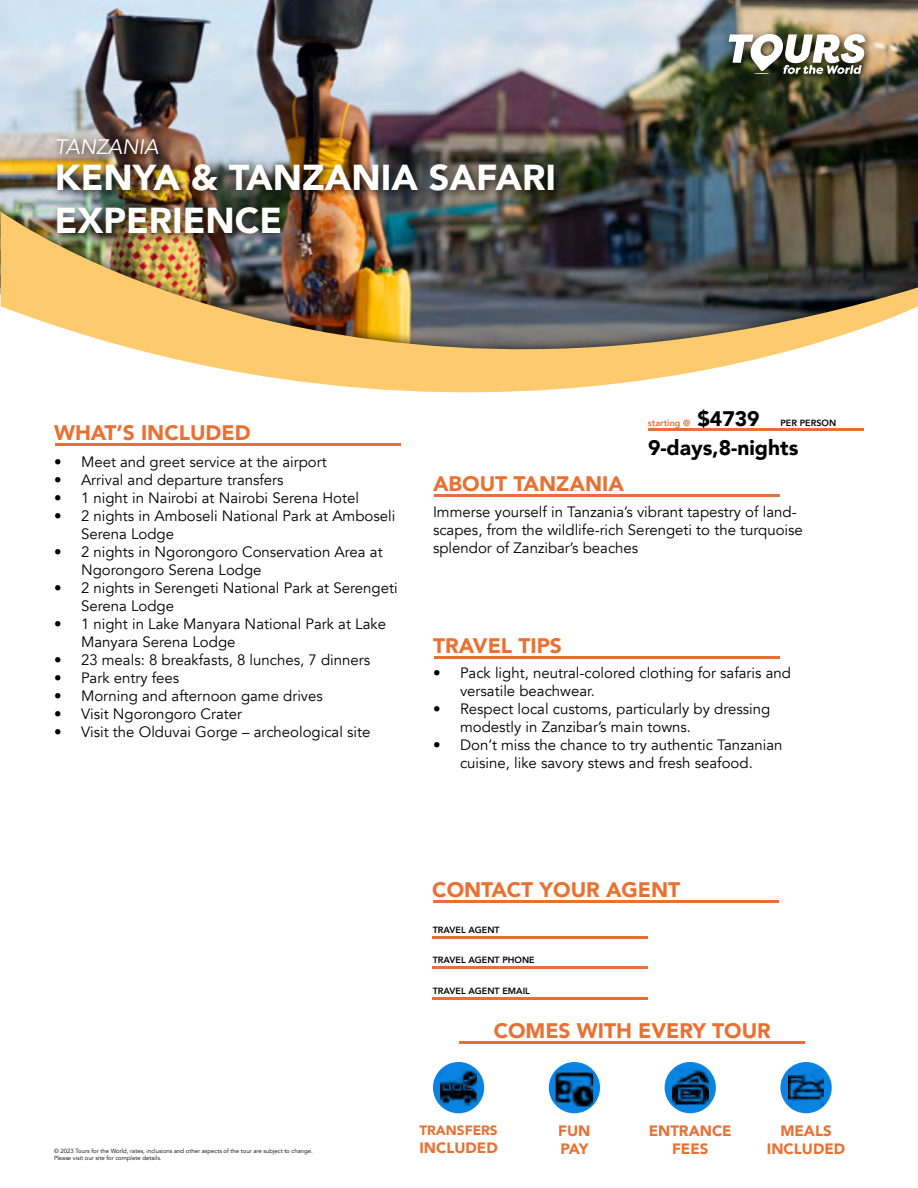
<style>
.page{position:relative;width:918px;height:1188px;background:#fff}
.page>*{position:absolute;margin:0;border:0;box-sizing:border-box;transform-origin:0 0}
.t1{font:900 36px/43.2px "Avenir";color:#fff}
.t2{font:900 21px "Avenir";color:#ea7032}
.t3{font:900 21px/29.5px "Avenir";color:#000;text-align:center}
.t4{font:italic 21px "Avenir";color:#fff}
.t5{font:15px/18px "Avenir";color:#000}
.t6{font:900 15px/18px "Avenir";color:#ea7032}
.t7{font:900 13.5px "Avenir";color:#ea7032}
.t8{font:800 9px "Avenir";color:#000}
.t9{font:800 9px "Avenir";color:#ea7032}
.t10{font:6px/7.2px "Avenir";color:#000}
</style>
<div class="page">
<img style="left:0;top:0;width:918px;height:199px">
<svg style="left:0;top:199px;width:918px;height:12px;background:#4c514f"></svg>
<img style="left:0;top:211px;width:918px;height:220px">
<div style="left:723px;top:28px;width:151px;height:56px;background:#000;opacity:.75"></div>
<img style="left:729px;top:34px;width:137px;height:40px">
<div style="left:52px;top:135px;width:117px;height:30px;background:#000;opacity:.75"></div>
<hr style="left:55px;top:443px;width:346px;height:3px;background:#ea7032">
<hr style="left:434px;top:494px;width:346px;height:3px;background:#ea7032">
<hr style="left:434px;top:656px;width:346px;height:3px;background:#ea7032">
<hr style="left:648px;top:429px;width:215px;height:2px;background:#ea7032">
<hr style="left:433px;top:936px;width:215px;height:3px;background:#ea7032">
<hr style="left:433px;top:966px;width:215px;height:3px;background:#ea7032">
<hr style="left:433px;top:997px;width:215px;height:3px;background:#ea7032">
<hr style="left:459px;top:1041px;width:346px;height:3px;background:#ea7032">
<hr style="left:433px;top:900px;width:346px;height:2px;background:#ea7032">
<div style="left:433px;top:1062px;width:51px;height:51px;background:#0984e3;border-radius:50%"></div>
<img style="left:441px;top:1070px;width:35px;height:35px">
<svg style="left:549px;top:1062px;width:51px;height:51px"></svg>
<img style="left:556px;top:1069px;width:37px;height:37px">
<div style="left:665px;top:1062px;width:51px;height:51px;background:#0984e3;border-radius:50%"></div>
<img style="left:672px;top:1070px;width:36px;height:35px">
<div style="left:780px;top:1062px;width:52px;height:51px;background:#0984e3;border-radius:50%"></div>
<img style="left:788px;top:1070px;width:36px;height:35px">
<div style="left:51px;top:160px;width:513px;height:84px;background:#000;opacity:.75"></div>
<h2 class="t4" style="left:55px;top:134px;width:105px">TANZANIA</h2>
<h1 class="t1" style="left:55px;top:155px;width:503px">KENYA &amp; TANZANIA SAFARI<br>EXPERIENCE</h1>
<h2 class="t2" style="left:54px;top:415px;width:198px">WHAT’S INCLUDED</h2>
<p class="t5" style="left:54px;top:454px;width:274px">• Meet and greet service at the airport</p>
<p class="t5" style="left:54px;top:472px;width:231px">• Arrival and departure transfers</p>
<p class="t5" style="left:54px;top:490px;width:307px">• 1 night in Nairobi at Nairobi Serena Hotel</p>
<p class="t5" style="left:81px;top:508px;width:316px;text-indent:-27px">• 2 nights in Amboseli National Park at Amboseli<br>Serena Lodge</p>
<p class="t5" style="left:81px;top:544px;width:303px;text-indent:-27px">• 2 nights in Ngorongoro Conservation Area at<br>Ngorongoro Serena Lodge</p>
<p class="t5" style="left:81px;top:580px;width:318px;text-indent:-27px">• 2 nights in Serengeti National Park at Serengeti<br>Serena Lodge</p>
<p class="t5" style="left:81px;top:616px;width:307px;text-indent:-27px">• 1 night in Lake Manyara National Park at Lake<br>Manyara Serena Lodge</p>
<p class="t5" style="left:54px;top:652px;width:318px">• 23 meals: 8 breakfasts, 8 lunches, 7 dinners</p>
<p class="t5" style="left:54px;top:670px;width:127px">• Park entry fees</p>
<p class="t5" style="left:54px;top:688px;width:270px">• Morning and afternoon game drives</p>
<p class="t5" style="left:54px;top:706px;width:190px">• Visit Ngorongoro Crater</p>
<p class="t5" style="left:54px;top:724px;width:318px">• Visit the Olduvai Gorge – archeological site</p>
<h2 class="t2" style="left:433px;top:466px;width:192px">ABOUT TANZANIA</h2>
<h2 class="t3" style="left:648px;top:403px;width:152px">$4739<br>9-days,8-nights</h2>
<p class="t8" style="left:780px;top:415px;width:57px">PER PERSON</p>
<p class="t9" style="left:648px;top:415px;width:44px">starting @</p>
<p class="t5" style="left:433px;top:503px;width:371px">Immerse yourself in Tanzania’s vibrant tapestry of land&shy;scapes, from the wildlife-rich Serengeti to the turquoise splendor of Zanzibar’s beaches</p>
<h2 class="t2" style="left:433px;top:628px;width:130px">TRAVEL TIPS</h2>
<p class="t5" style="left:460px;top:665px;width:333px;text-indent:-27px">• Pack light, neutral-colored clothing for safaris and versatile beachwear.</p>
<p class="t5" style="left:460px;top:701px;width:312px;text-indent:-27px">• Respect local customs, particularly by dressing modestly in Zanzibar’s main towns.</p>
<p class="t5" style="left:433px;top:737px;width:351px;text-align:center">• Don’t miss the chance to try authentic Tanzanian cuisine, like savory stews and fresh seafood.</p>
<h2 class="t2" style="left:432px;top:872px;width:250px">CONTACT YOUR AGENT</h2>
<p class="t8" style="left:433px;top:923px;width:68px">TRAVEL AGENT</p>
<p class="t8" style="left:433px;top:953px;width:103px">TRAVEL AGENT PHONE</p>
<p class="t8" style="left:433px;top:984px;width:99px">TRAVEL AGENT EMAIL</p>
<h2 class="t2" style="left:494px;top:1013px;width:279px">COMES WITH EVERY TOUR</h2>
<p class="t7" style="left:419px;top:1119px;width:80px">TRANSFERS</p>
<p class="t6" style="left:419px;top:1138px;width:80px">INCLUDED</p>
<p class="t6" style="left:558px;top:1122px;width:34px">FUN<br>PAY</p>
<p class="t6" style="left:649px;top:1122px;width:85px;text-align:center">ENTRANCE<br>FEES</p>
<p class="t6" style="left:780px;top:1122px;width:53px">MEALS</p>
<p class="t10" style="left:54px;top:1147px;width:260px">© 2023 Tours for the World, rates, inclusions and other aspects of the tour are subject to change.<br>Please visit our site for complete details.</p>
<p class="t6" style="left:767px;top:1140px;width:80px">INCLUDED</p>
</div>
